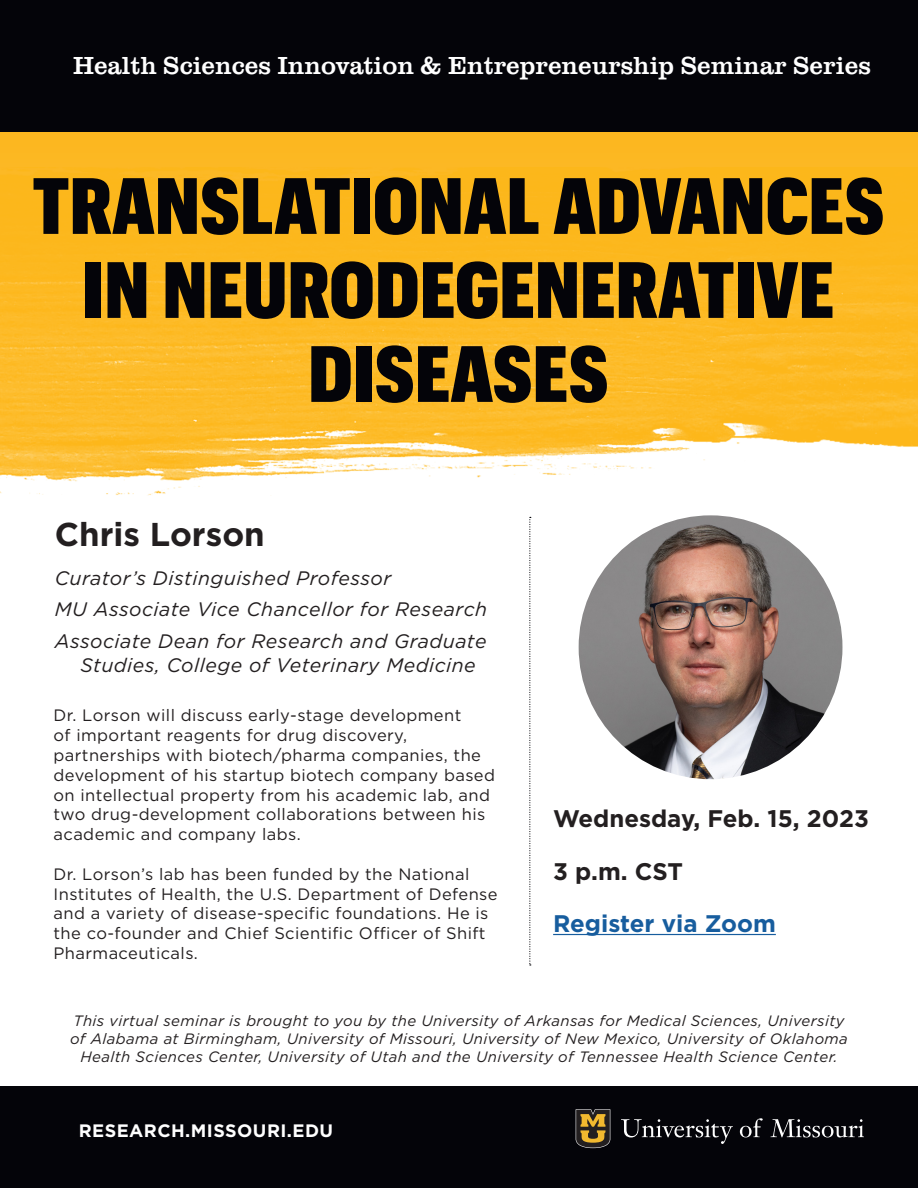
<style>
.page{position:relative;width:918px;height:1188px;background:#fff}
.page>*{position:absolute;margin:0;border:0;box-sizing:border-box;transform-origin:0 0}
.H1__small{font:900 77.85px/84px "Graphik Cond";color:#040409;text-align:center}
.H2__deck_supporting{font:700 33px "Gotham";color:#231f20}
.H1__large{font:25.5px "Clarendon URW";color:#fff}
.H2__deck_supporting-2{font:700 24px "Gotham";color:#231f20}
.H2__deck_supporting-3{font:700 24px "Gotham";color:#175d9e}
.Body_Copy{font:italic 19.5px "Gotham";letter-spacing:.025em;color:#231f20}
.Body_Copy-2{font:700 18px "Gotham";letter-spacing:.025em;color:#fff}
.Body_Copy-3{font:16.5px/19.8px "Gotham";letter-spacing:.025em;color:#231f20}
.Body_Copy-4{font:italic 15px/18px "Gotham";letter-spacing:.025em;color:#231f20;text-align:center}
</style>
<div class="page">
<div style="left:0;top:0;width:918px;height:345px;background:#fcb61c"></div>
<img style="left:0;top:177px;width:918px;height:319px">
<div style="left:0;top:1086px;width:918px;height:102px;background:#040409"></div>
<hr style="left:553px;top:934px;width:223px;height:1px;background:#175d9e">
<svg style="left:576px;top:1109px;width:34px;height:39px"></svg>
<svg style="left:621px;top:1119px;width:112px;height:25px"></svg>
<svg style="left:740px;top:1118px;width:23px;height:19px"></svg>
<svg style="left:771px;top:1119px;width:93px;height:18px"></svg>
<img style="left:579px;top:515px;width:263px;height:264px;border-radius:132px">
<svg style="left:529px;top:517px;width:2px;height:449px"></svg>
<div style="left:0;top:0;width:918px;height:132px;background:#040409"></div>
<p class="H1__large" style="left:73px;top:50px;width:799px">Health Sciences Innovation &amp; Entrepreneurship Seminar Series</p>
<p class="H1__small" style="left:32px;top:158px;width:854px">TRANSLATIONAL ADVANCES<br>IN NEURODEGENERATIVE<br>DISEASES</p>
<p class="H2__deck_supporting" style="left:55px;top:513px;width:211px">Chris Lorson</p>
<p class="Body_Copy" style="left:55px;top:565px;width:338px">Curator’s Distinguished Professor</p>
<p class="Body_Copy" style="left:55px;top:597px;width:434px">MU Associate Vice Chancellor for Research</p>
<p class="Body_Copy" style="left:55px;top:628px;width:433px">Associate Dean for Research and Graduate</p>
<p class="Body_Copy" style="left:80px;top:652px;width:397px">Studies, College of Veterinary Medicine</p>
<p class="Body_Copy-3" style="left:54px;top:705px;width:443px">Dr. Lorson will discuss early-stage development<br>of important reagents for drug discovery, partnerships with biotech/pharma companies, the development of his startup biotech company based on intellectual property from his academic lab, and two drug-development collaborations between his academic and company labs.</p>
<p class="Body_Copy-3" style="left:54px;top:864px;width:446px">Dr. Lorson’s lab has been funded by the National Institutes of Health, the U.S. Department of Defense and a variety of disease-specific foundations. He is the co-founder and Chief Scientific Officer of Shift Pharmaceuticals.</p>
<p class="H2__deck_supporting-2" style="left:553px;top:803px;width:317px">Wednesday, Feb. 15, 2023</p>
<p class="H2__deck_supporting-2" style="left:553px;top:855px;width:132px">3 p.m. CST</p>
<p class="H2__deck_supporting-3" style="left:553px;top:908px;width:224px">Register via Zoom</p>
<p class="Body_Copy-4" style="left:70px;top:1012px;width:779px">This virtual seminar is brought to you by the University of Arkansas for Medical Sciences, University of Alabama at Birmingham, University of Missouri, University of New Mexico, University of Oklahoma<br>Health Sciences Center, University of Utah and the University of Tennessee Health Science Center.</p>
<p class="Body_Copy-2" style="left:79px;top:1119px;width:256px">RESEARCH.MISSOURI.EDU</p>
</div>
